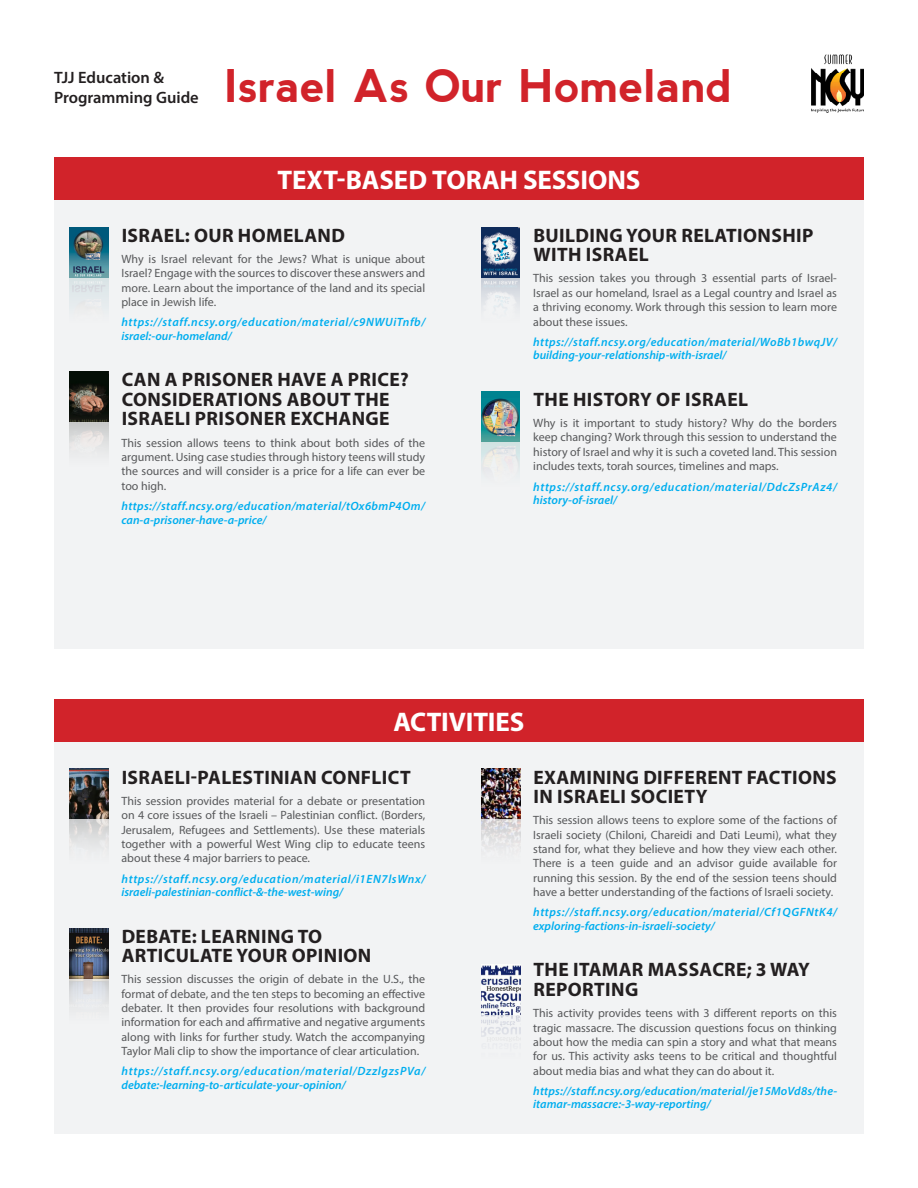
<style>
.page{position:relative;width:918px;height:1188px;background:#fff}
.page>*{position:absolute;margin:0;border:0;box-sizing:border-box;transform-origin:0 0}
.Week{font:700 45px "nevis";color:#d1232a}
.Category_-_new{font:700 27px "Myriad Pro";letter-spacing:-.005em;color:#fff}
.t1{font:700 19.5px/19.5px "Myriad Pro";letter-spacing:.02em;color:#231f20}
.t2{font:600 16.5px "Myriad Pro";color:#231f20}
.general{font:12px/14.4px "Myriad Pro";color:#57585a;text-align:justify}
.hyperlink{font:italic 600 12px/13.5px "Myriad Pro";letter-spacing:.03em;color:#00aeef}
.hyperlink-2{font:italic 600 12px/13.5px "Myriad Pro";letter-spacing:.05em;color:#00aeef}
</style>
<div class="page">
<div style="left:54px;top:200px;width:810px;height:449px;background:#f2f3f4"></div>
<div style="left:54px;top:742px;width:810px;height:392px;background:#f2f3f4"></div>
<img style="left:812px;top:54px;width:52px;height:59px">
<div style="left:54px;top:157px;width:810px;height:43px;background:#d1232a"></div>
<div style="left:54px;top:700px;width:810px;height:42px;background:#d1232a"></div>
<img style="left:69px;top:228px;width:39px;height:80px">
<img style="left:481px;top:392px;width:39px;height:80px">
<img style="left:481px;top:228px;width:39px;height:80px">
<img style="left:69px;top:372px;width:39px;height:80px">
<img style="left:69px;top:929px;width:39px;height:79px">
<img style="left:481px;top:769px;width:39px;height:80px">
<img style="left:481px;top:964px;width:39px;height:76px">
<img style="left:69px;top:769px;width:39px;height:80px">
<p class="t2" style="left:54px;top:67px;width:112px">TJJ Education &amp;</p>
<p class="t2" style="left:54px;top:87px;width:146px">Programming Guide</p>
<p class="Week" style="left:225px;top:60px;width:509px">Israel As Our Homeland</p>
<p class="Category_-_new" style="left:277px;top:162px;width:365px">TEXT-BASED TORAH SESSIONS</p>
<p class="t1" style="left:122px;top:225px;width:225px">ISRAEL: OUR HOMELAND</p>
<p class="general" style="left:122px;top:252px;width:305px">Why is Israel relevant for the Jews? What is unique about Israel? Engage with the sources to discover these answers and more. Learn about the importance of the land and its special place in Jewish life.</p>
<p class="hyperlink" style="left:122px;top:315px;width:305px">https://staff.ncsy.org/education/material/c9NWUiTnfb/ israel:-our-homeland/</p>
<p class="t1" style="left:122px;top:369px;width:289px">CAN A PRISONER HAVE A PRICE?<br>CONSIDERATIONS ABOUT THE<br>ISRAELI PRISONER EXCHANGE</p>
<p class="general" style="left:122px;top:435px;width:305px">This session allows teens to think about both sides of the argument. Using case studies through history teens will study the sources and will consider is a price for a life can ever be too high.</p>
<p class="hyperlink" style="left:122px;top:499px;width:305px">https://staff.ncsy.org/education/material/tOx6bmP4Om/ can-a-prisoner-have-a-price/</p>
<p class="t1" style="left:533px;top:225px;width:281px">BUILDING YOUR RELATIONSHIP<br>WITH ISRAEL</p>
<p class="general" style="left:533px;top:271px;width:305px">This session takes you through 3 essential parts of Israel-Israel as our homeland, Israel as a Legal country and Israel as a thriving economy. Work through this session to learn more about these issues.</p>
<p class="hyperlink" style="left:533px;top:335px;width:305px">https://staff.ncsy.org/education/material/WoBb1bwqJV/ building-your-relationship-with-israel/</p>
<p class="t1" style="left:533px;top:389px;width:216px">THE HISTORY OF ISRAEL</p>
<p class="general" style="left:533px;top:416px;width:305px">Why is it important to study history? Why do the borders keep changing? Work through this session to understand the history of Israel and why it is such a coveted land. This session includes texts, torah sources, timelines and maps.</p>
<p class="hyperlink-2" style="left:533px;top:479px;width:305px">https://staff.ncsy.org/education/material/DdcZsPrAz4/ history-of-israel/</p>
<p class="Category_-_new" style="left:394px;top:704px;width:132px">ACTIVITIES</p>
<p class="t1" style="left:122px;top:767px;width:291px">ISRAELI-PALESTINIAN CONFLICT</p>
<p class="general" style="left:122px;top:793px;width:305px">This session provides material for a debate or presentation on 4 core issues of the Israeli – Palestinian conflict. (Borders, Jerusalem, Refugees and Settlements). Use these materials together with a powerful West Wing clip to educate teens about these 4 major barriers to peace.</p>
<p class="hyperlink" style="left:122px;top:872px;width:305px">https://staff.ncsy.org/education/material/i1EN7lsWnx/ israeli-palestinian-conflict-&amp;-the-west-wing/</p>
<p class="t1" style="left:122px;top:926px;width:251px">DEBATE: LEARNING TO<br>ARTICULATE YOUR OPINION</p>
<p class="general" style="left:122px;top:972px;width:305px">This session discusses the origin of debate in the U.S., the format of debate, and the ten steps to becoming an effective debater. It then provides four resolutions with background information for each and affirmative and negative arguments along with links for further study. Watch the accompanying Taylor Mali clip to show the importance of clear articulation.</p>
<p class="hyperlink-2" style="left:122px;top:1064px;width:305px">https://staff.ncsy.org/education/material/DzzlgzsPVa/ debate:-learning-to-articulate-your-opinion/</p>
<p class="t1" style="left:533px;top:767px;width:305px">EXAMINING DIFFERENT FACTIONS<br>IN ISRAELI SOCIETY</p>
<p class="general" style="left:533px;top:813px;width:305px">This session allows teens to explore some of the factions of Israeli society (Chiloni, Chareidi and Dati Leumi), what they stand for, what they believe and how they view each other.<br>There is a teen guide and an advisor guide available for running this session. By the end of the session teens should have a better understanding of the factions of Israeli society.</p>
<p class="hyperlink" style="left:533px;top:905px;width:305px">https://staff.ncsy.org/education/material/Cf1QGFNtK4/ exploring-factions-in-israeli-society/</p>
<p class="t1" style="left:533px;top:960px;width:278px">THE ITAMAR MASSACRE; 3 WAY<br>REPORTING</p>
<p class="general" style="left:533px;top:1006px;width:305px">This activity provides teens with 3 different reports on this tragic massacre. The discussion questions focus on thinking about how the media can spin a story and what that means for us. This activity asks teens to be critical and thoughtful about media bias and what they can do about it.</p>
<p class="hyperlink" style="left:533px;top:1084px;width:305px">https://staff.ncsy.org/education/material/je15MoVd8s/the&shy;itamar-massacre:-3-way-reporting/</p>
</div>
